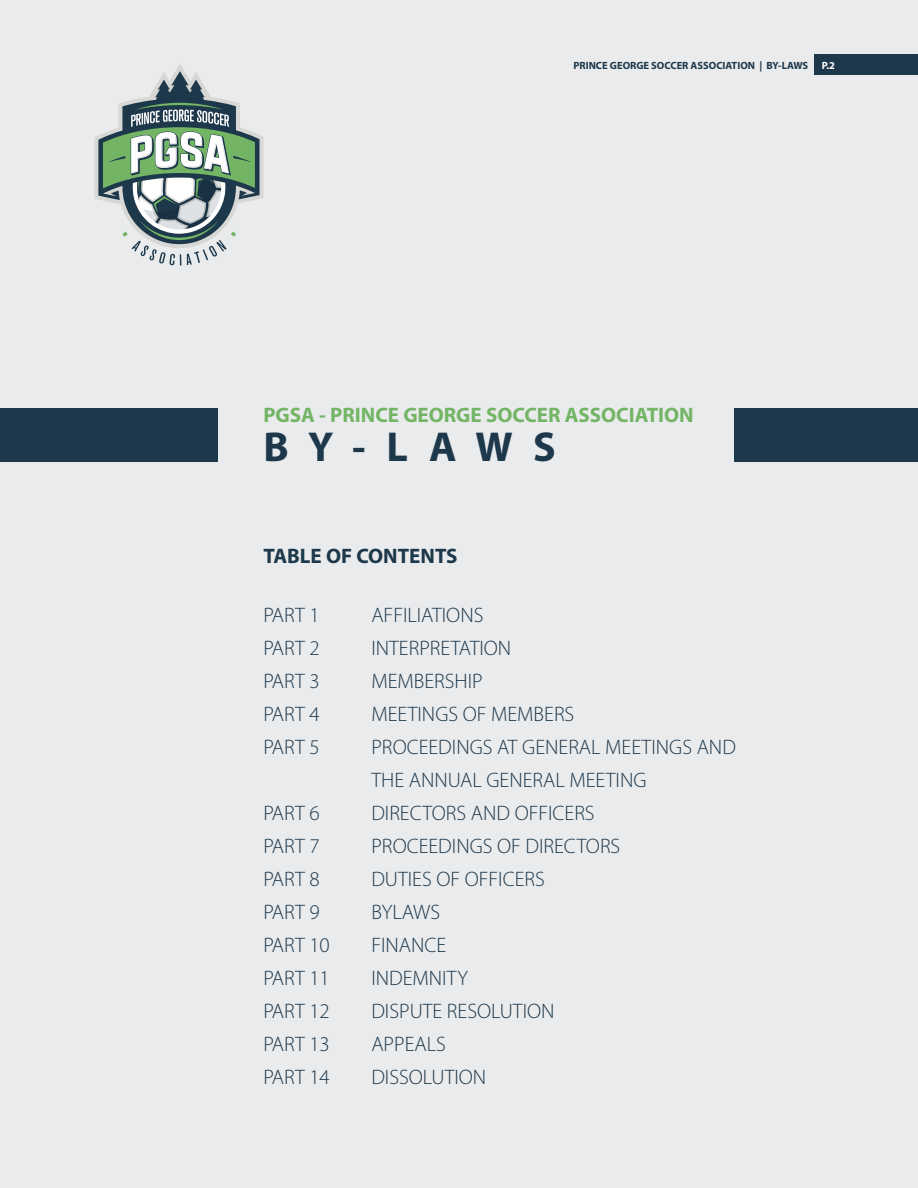
<style>
.page{position:relative;width:918px;height:1188px;background:#e9ebed}
.page>*{position:absolute;margin:0;border:0;box-sizing:border-box;transform-origin:0 0}
.t1{font:700 42px "Myriad Pro";letter-spacing:.48em;color:#1e384b}
.t2{font:300 21px/33px "Myriad Pro";color:#1e384b}
.t3{font:700 21px "Myriad Pro";color:#73b564}
.t4{font:700 21px "Myriad Pro";color:#1e384b}
.t5{font:700 10.5px "Myriad Pro";color:#1e384b}
.t6{font:700 10.5px "Myriad Pro";color:#fff}
</style>
<div class="page">
<svg style="left:94px;top:64px;width:169px;height:201px"></svg>
<div style="left:0;top:408px;width:218px;height:53px;background:#1e384b"></div>
<div style="left:734px;top:408px;width:184px;height:53px;background:#1e384b"></div>
<div style="left:814px;top:54px;width:104px;height:21px;background:#1e384b"></div>
<p class="t5" style="left:573px;top:59px;width:236px">PRINCE GEORGE SOCCER ASSOCIATION | BY-LAWS</p>
<p class="t6" style="left:822px;top:59px;width:15px">P.2</p>
<p class="t3" style="left:263px;top:403px;width:432px">PGSA - PRINCE GEORGE SOCCER ASSOCIATION</p>
<h1 class="t1" style="left:263px;top:424px;width:294px">BY-LAWS</h1>
<p class="t4" style="left:263px;top:545px;width:196px">TABLE OF CONTENTS</p>
<p class="t2" style="left:263px;top:599px;width:58px">PART 1</p>
<p class="t2" style="left:371px;top:599px;width:114px">AFFILIATIONS</p>
<p class="t2" style="left:263px;top:632px;width:58px">PART 2</p>
<p class="t2" style="left:371px;top:632px;width:141px">INTERPRETATION</p>
<p class="t2" style="left:263px;top:665px;width:58px">PART 3</p>
<p class="t2" style="left:371px;top:665px;width:113px">MEMBERSHIP</p>
<p class="t2" style="left:263px;top:698px;width:58px">PART 4</p>
<p class="t2" style="left:371px;top:698px;width:205px">MEETINGS OF MEMBERS</p>
<p class="t2" style="left:263px;top:730px;width:58px">PART 5</p>
<p class="t2" style="left:371px;top:730px;width:366px">PROCEEDINGS AT GENERAL MEETINGS AND<br>THE ANNUAL GENERAL MEETING</p>
<p class="t2" style="left:263px;top:796px;width:58px">PART 6</p>
<p class="t2" style="left:371px;top:796px;width:225px">DIRECTORS AND OFFICERS</p>
<p class="t2" style="left:263px;top:829px;width:58px">PART 7</p>
<p class="t2" style="left:371px;top:829px;width:251px">PROCEEDINGS OF DIRECTORS</p>
<p class="t2" style="left:263px;top:862px;width:58px">PART 8</p>
<p class="t2" style="left:371px;top:862px;width:175px">DUTIES OF OFFICERS</p>
<p class="t2" style="left:263px;top:895px;width:58px">PART 9</p>
<p class="t2" style="left:371px;top:895px;width:70px">BYLAWS</p>
<p class="t2" style="left:263px;top:928px;width:68px">PART 10</p>
<p class="t2" style="left:371px;top:928px;width:76px">FINANCE</p>
<p class="t2" style="left:263px;top:961px;width:68px">PART 11</p>
<p class="t2" style="left:371px;top:961px;width:98px">INDEMNITY</p>
<p class="t2" style="left:263px;top:994px;width:68px">PART 12</p>
<p class="t2" style="left:371px;top:994px;width:185px">DISPUTE RESOLUTION</p>
<p class="t2" style="left:263px;top:1027px;width:68px">PART 13</p>
<p class="t2" style="left:371px;top:1027px;width:76px">APPEALS</p>
<p class="t2" style="left:263px;top:1060px;width:68px">PART 14</p>
<p class="t2" style="left:371px;top:1060px;width:116px">DISSOLUTION</p>
</div>
